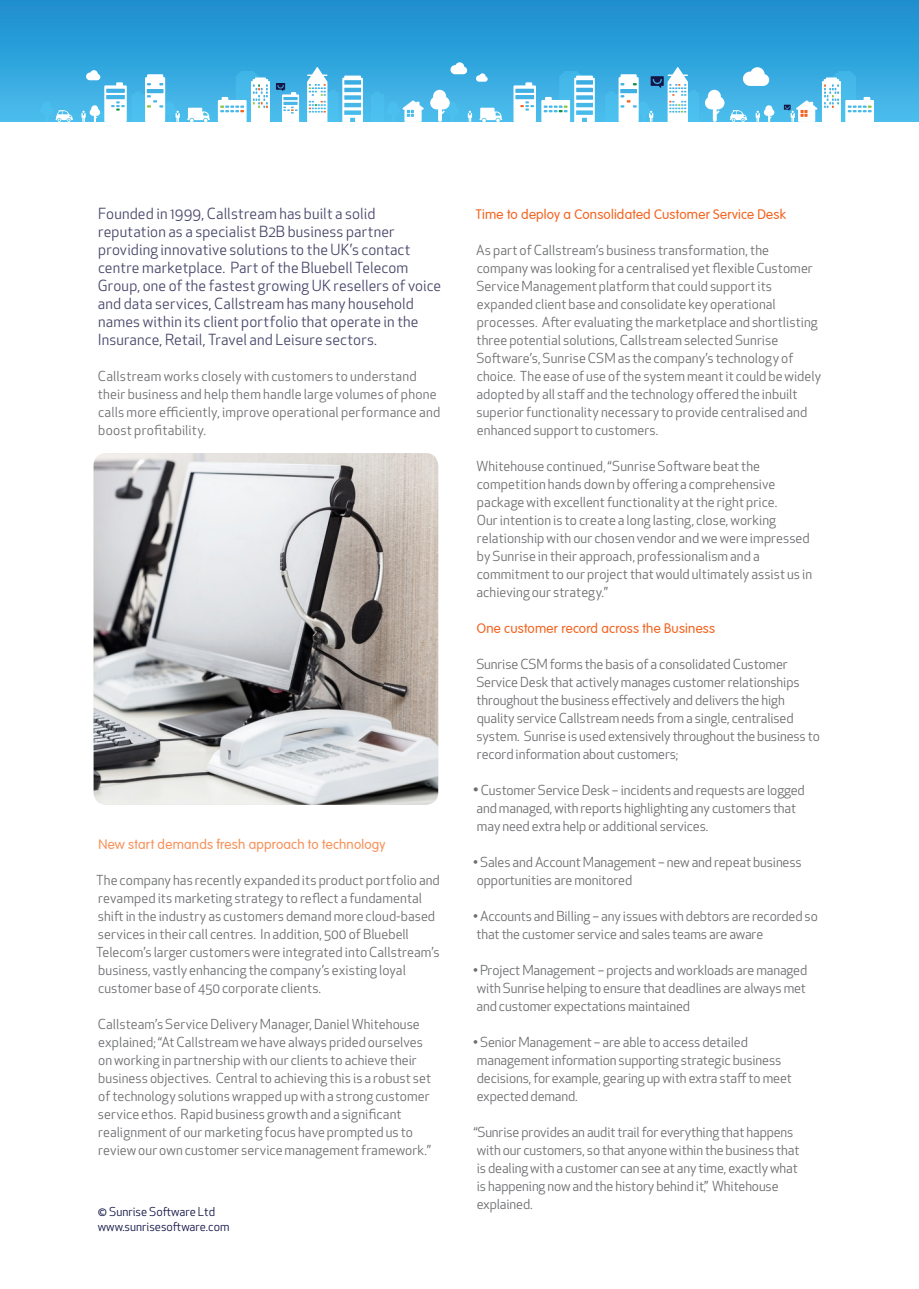
<style>
.page{position:relative;width:919px;height:1289px;background:#fff}
.page>*{position:absolute;margin:0;border:0;box-sizing:border-box;transform-origin:0 0}
.Sunrise_body_text{font:15px/18px "Apex New";letter-spacing:.01em;color:#48476a}
.Sunrise_body_text-2{font:13.5px/18px "Apex New";color:#6c6d70}
.Sunrise_body_text-3{font:300 13.5px "VAG Rounded LT";letter-spacing:.015em;color:#f36421}
.Sunrise_body_text-4{font:300 13.5px "VAG Rounded LT";letter-spacing:.015em;color:#f79159}
.t1{font:12px "Apex New";color:#121646}
.s1{font-size:15px}
</style>
<div class="page">
<img style="left:94px;top:453px;width:344px;height:351px">
<div style="left:0;top:0;width:918px;height:123px;background:linear-gradient(to bottom,#188ccd,#4dbfed)"></div>
<svg style="left:513px;top:71px;width:81px;height:51px"></svg>
<svg style="left:605px;top:67px;width:94px;height:55px"></svg>
<svg style="left:783px;top:71px;width:90px;height:51px"></svg>
<svg style="left:705px;top:67px;width:69px;height:55px"></svg>
<svg style="left:40px;top:62px;width:462px;height:60px"></svg>
<div style="left:0;top:122px;width:918px;height:23px;background:#fff"></div>
<p class="Sunrise_body_text" style="left:98px;top:204px;width:345px">Founded in 1999, Callstream has built a solid reputation as a specialist B2B business partner providing innovative solutions to the UK’s contact centre marketplace. Part of the Bluebell Telecom Group, one of the fastest growing UK resellers of voice and data services, Callstream has many household names within its client portfolio that operate in the Insurance, Retail, Travel and Leisure sectors.</p>
<p class="Sunrise_body_text-2" style="left:98px;top:367px;width:344px">Callstream works closely with customers to understand their business and help them handle large volumes of phone calls more efficiently, improve operational performance and boost profitability.</p>
<p class="Sunrise_body_text-4" style="left:98px;top:836px;width:288px">New start demands fresh approach to technology</p>
<p class="Sunrise_body_text-2" style="left:96px;top:871px;width:345px">The company has recently expanded its product portfolio and revamped its marketing strategy to reflect a fundamental shift in the industry as customers demand more cloud-based services in their call centres. In addition, 500 of Bluebell Telecom’s larger customers were integrated into Callstream’s business, vastly enhancing the company’s existing loyal customer base of 450 corporate clients.</p>
<p class="Sunrise_body_text-2" style="left:98px;top:1015px;width:335px">Callsteam’s Service Delivery Manager, Daniel Whitehouse explained; “At Callstream we have always prided ourselves on working in partnership with our clients to achieve their business objectives. Central to achieving this is a robust set of technology solutions wrapped up with a strong customer service ethos. Rapid business growth and a significant realignment of our marketing focus have prompted us to review our own customer service management framework.”</p>
<p class="t1" style="left:98px;top:1204px;width:119px">© Sunrise Software Ltd</p>
<p class="t1" style="left:98px;top:1218px;width:133px">www.sunrisesoftware.com</p>
<p class="Sunrise_body_text-3" style="left:476px;top:206px;width:311px">Time to deploy a Consolidated Customer Service Desk</p>
<p class="Sunrise_body_text-2" style="left:476px;top:241px;width:346px">As part of Callstream’s business transformation, the company was looking for a centralised yet flexible Customer Service Management platform that could support its expanded client base and consolidate key operational processes. After evaluating the marketplace and shortlisting three potential solutions, Callstream selected Sunrise Software’s, Sunrise CSM as the company’s technology of choice. The ease of use of the system meant it could be widely adopted by all staff and the technology offered the inbuilt superior functionality necessary to provide centralised and enhanced support to customers.</p>
<p class="Sunrise_body_text-2" style="left:476px;top:457px;width:337px">Whitehouse continued, “Sunrise Software beat the competition hands down by offering a comprehensive package with excellent functionality at the right price.<br>Our intention is to create a long lasting, close, working relationship with our chosen vendor and we were impressed by Sunrise in their approach, professionalism and a commitment to our project that would ultimately assist us in achieving our strategy.”</p>
<p class="Sunrise_body_text-3" style="left:477px;top:620px;width:240px">One customer record across the Business</p>
<p class="Sunrise_body_text-2" style="left:476px;top:655px;width:345px">Sunrise CSM forms the basis of a consolidated Customer Service Desk that actively manages customer relationships throughout the business effectively and delivers the high quality service Callstream needs from a single, centralised system. Sunrise is used extensively throughout the business to record information about customers;</p>
<p class="Sunrise_body_text-2" style="left:473px;top:781px;width:333px"><span class="s1">•</span> Customer Service Desk – incidents and requests are logged and managed, with reports highlighting any customers that may need extra help or additional services.</p>
<p class="Sunrise_body_text-2" style="left:473px;top:853px;width:330px">• Sales and Account Management – new and repeat business opportunities are monitored</p>
<p class="Sunrise_body_text-2" style="left:473px;top:907px;width:346px">• Accounts and Billing – any issues with debtors are recorded so that the customer service and sales teams are aware</p>
<p class="Sunrise_body_text-2" style="left:473px;top:961px;width:336px;text-align:justify">• Project Management – projects and workloads are managed with Sunrise helping to ensure that deadlines are always met and customer expectations maintained</p>
<p class="Sunrise_body_text-2" style="left:473px;top:1033px;width:320px">• Senior Management – are able to access detailed management information supporting strategic business decisions, for example, gearing up with extra staff to meet expected demand.</p>
<p class="Sunrise_body_text-2" style="left:474px;top:1123px;width:327px">“Sunrise provides an audit trail for everything that happens with our customers, so that anyone within the business that is dealing with a customer can see at any time, exactly what is happening now and the history behind it,” Whitehouse explained.</p>
</div>
